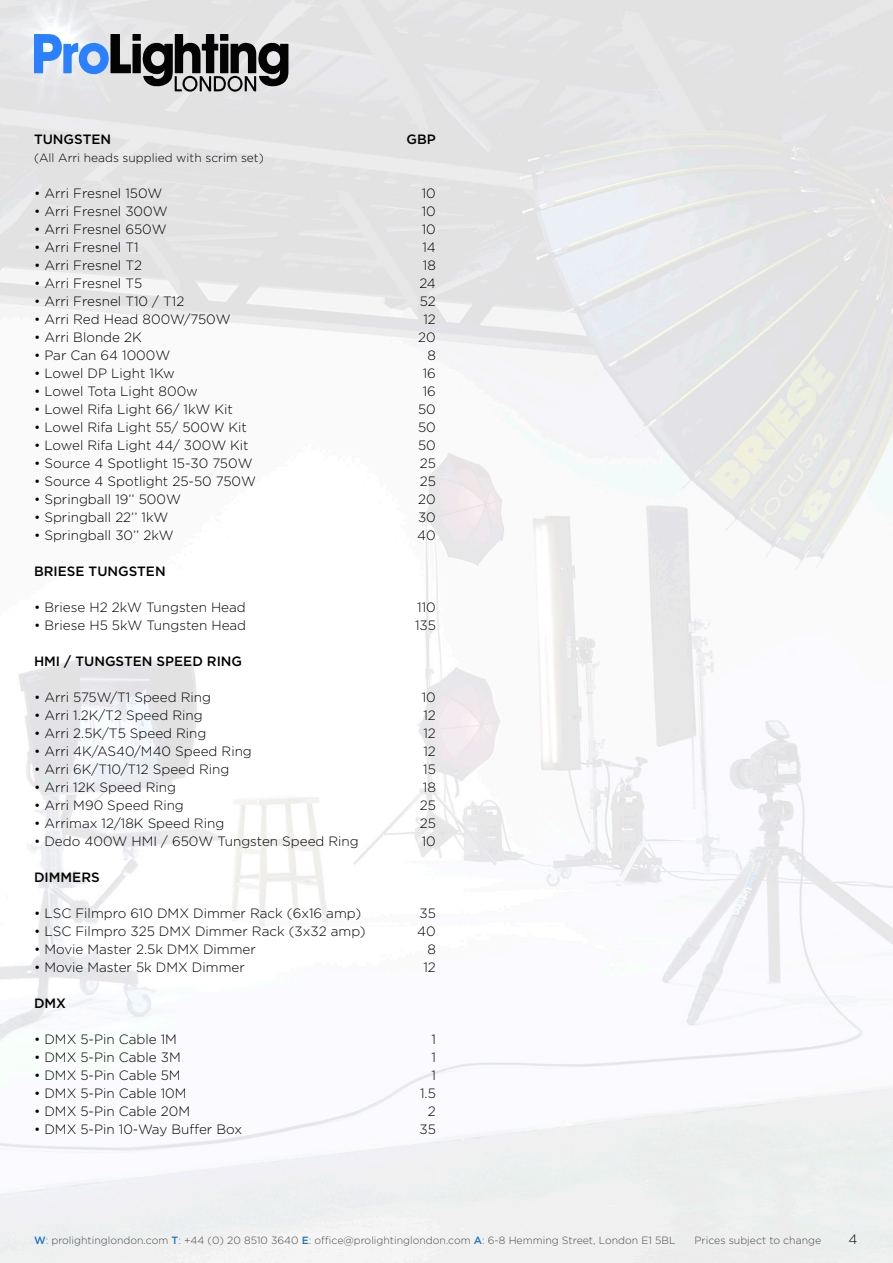
<style>
.page{position:relative;width:893px;height:1263px;background:#fff}
.page>*{position:absolute;margin:0;border:0;box-sizing:border-box;transform-origin:0 0}
.Paragraph_Style_2{font:300 13.5px "Gotham";color:#000}
.Paragraph_Style_2-2{font:500 13.5px "Gotham";color:#000}
.t1{font:300 12px "Gotham";color:#000}
.t2{font:300 10.5px "Gotham";color:#4a4a4a}
.s1{font-weight:500;color:#2175bb}
.s2{color:#2175bb}
</style>
<div class="page">
<img style="left:0;top:0;width:893px;height:1263px">
<svg style="left:34px;top:34px;width:254px;height:58px;background:#868f9d"></svg>
<p class="Paragraph_Style_2-2" style="left:34px;top:130px;width:79px">TUNGSTEN</p>
<p class="Paragraph_Style_2-2" style="left:406px;top:130px;width:31px">GBP</p>
<p class="t1" style="left:34px;top:150px;width:231px">(All Arri heads supplied with scrim set)</p>
<p class="Paragraph_Style_2" style="left:34px;top:185px;width:130px">• Arri Fresnel 150W</p>
<p class="Paragraph_Style_2" style="left:422px;top:185px;width:16px">10</p>
<p class="Paragraph_Style_2" style="left:34px;top:203px;width:135px">• Arri Fresnel 300W</p>
<p class="Paragraph_Style_2" style="left:422px;top:203px;width:16px">10</p>
<p class="Paragraph_Style_2" style="left:34px;top:221px;width:134px">• Arri Fresnel 650W</p>
<p class="Paragraph_Style_2" style="left:422px;top:221px;width:16px">10</p>
<p class="Paragraph_Style_2" style="left:34px;top:239px;width:106px">• Arri Fresnel T1</p>
<p class="Paragraph_Style_2" style="left:422px;top:239px;width:15px">14</p>
<p class="Paragraph_Style_2" style="left:34px;top:257px;width:110px">• Arri Fresnel T2</p>
<p class="Paragraph_Style_2" style="left:423px;top:257px;width:15px">18</p>
<p class="Paragraph_Style_2" style="left:34px;top:275px;width:110px">• Arri Fresnel T5</p>
<p class="Paragraph_Style_2" style="left:419px;top:275px;width:18px">24</p>
<p class="Paragraph_Style_2" style="left:34px;top:293px;width:152px">• Arri Fresnel T10 / T12</p>
<p class="Paragraph_Style_2" style="left:420px;top:293px;width:17px">52</p>
<p class="Paragraph_Style_2" style="left:34px;top:311px;width:198px">• Arri Red Head 800W/750W</p>
<p class="Paragraph_Style_2" style="left:423px;top:311px;width:14px">12</p>
<p class="Paragraph_Style_2" style="left:34px;top:329px;width:109px">• Arri Blonde 2K</p>
<p class="Paragraph_Style_2" style="left:418px;top:329px;width:19px">20</p>
<p class="Paragraph_Style_2" style="left:34px;top:347px;width:138px">• Par Can 64 1000W</p>
<p class="Paragraph_Style_2" style="left:427px;top:347px;width:10px">8</p>
<p class="Paragraph_Style_2" style="left:34px;top:365px;width:142px">• Lowel DP Light 1Kw</p>
<p class="Paragraph_Style_2" style="left:423px;top:365px;width:15px">16</p>
<p class="Paragraph_Style_2" style="left:34px;top:383px;width:165px">• Lowel Tota Light 800w</p>
<p class="Paragraph_Style_2" style="left:423px;top:383px;width:15px">16</p>
<p class="Paragraph_Style_2" style="left:34px;top:401px;width:200px">• Lowel Rifa Light 66/ 1kW Kit</p>
<p class="Paragraph_Style_2" style="left:418px;top:401px;width:19px">50</p>
<p class="Paragraph_Style_2" style="left:34px;top:419px;width:215px">• Lowel Rifa Light 55/ 500W Kit</p>
<p class="Paragraph_Style_2" style="left:418px;top:419px;width:19px">50</p>
<p class="Paragraph_Style_2" style="left:34px;top:437px;width:216px">• Lowel Rifa Light 44/ 300W Kit</p>
<p class="Paragraph_Style_2" style="left:418px;top:437px;width:19px">50</p>
<p class="Paragraph_Style_2" style="left:34px;top:455px;width:220px">• Source 4 Spotlight 15-30 750W</p>
<p class="Paragraph_Style_2" style="left:420px;top:455px;width:18px">25</p>
<p class="Paragraph_Style_2" style="left:34px;top:473px;width:224px">• Source 4 Spotlight 25-50 750W</p>
<p class="Paragraph_Style_2" style="left:420px;top:473px;width:18px">25</p>
<p class="Paragraph_Style_2" style="left:34px;top:491px;width:148px">• Springball 19’’ 500W</p>
<p class="Paragraph_Style_2" style="left:418px;top:491px;width:19px">20</p>
<p class="Paragraph_Style_2" style="left:34px;top:509px;width:136px">• Springball 22’’ 1kW</p>
<p class="Paragraph_Style_2" style="left:418px;top:509px;width:19px">30</p>
<p class="Paragraph_Style_2" style="left:34px;top:527px;width:141px">• Springball 30’’ 2kW</p>
<p class="Paragraph_Style_2" style="left:417px;top:527px;width:20px">40</p>
<p class="Paragraph_Style_2-2" style="left:34px;top:562px;width:133px">BRIESE TUNGSTEN</p>
<p class="Paragraph_Style_2" style="left:34px;top:599px;width:213px">• Briese H2 2kW Tungsten Head</p>
<p class="Paragraph_Style_2" style="left:417px;top:599px;width:20px">110</p>
<p class="Paragraph_Style_2" style="left:34px;top:617px;width:214px">• Briese H5 5kW Tungsten Head</p>
<p class="Paragraph_Style_2" style="left:415px;top:617px;width:22px">135</p>
<p class="Paragraph_Style_2-2" style="left:34px;top:652px;width:210px">HMI / TUNGSTEN SPEED RING</p>
<p class="Paragraph_Style_2" style="left:34px;top:689px;width:178px">• Arri 575W/T1 Speed Ring</p>
<p class="Paragraph_Style_2" style="left:422px;top:689px;width:16px">10</p>
<p class="Paragraph_Style_2" style="left:34px;top:707px;width:170px">• Arri 1.2K/T2 Speed Ring</p>
<p class="Paragraph_Style_2" style="left:423px;top:707px;width:14px">12</p>
<p class="Paragraph_Style_2" style="left:34px;top:725px;width:174px">• Arri 2.5K/T5 Speed Ring</p>
<p class="Paragraph_Style_2" style="left:423px;top:725px;width:14px">12</p>
<p class="Paragraph_Style_2" style="left:34px;top:743px;width:219px">• Arri 4K/AS40/M40 Speed Ring</p>
<p class="Paragraph_Style_2" style="left:423px;top:743px;width:14px">12</p>
<p class="Paragraph_Style_2" style="left:34px;top:761px;width:197px">• Arri 6K/T10/T12 Speed Ring</p>
<p class="Paragraph_Style_2" style="left:423px;top:761px;width:14px">15</p>
<p class="Paragraph_Style_2" style="left:34px;top:779px;width:144px">• Arri 12K Speed Ring</p>
<p class="Paragraph_Style_2" style="left:423px;top:779px;width:15px">18</p>
<p class="Paragraph_Style_2" style="left:34px;top:797px;width:151px">• Arri M90 Speed Ring</p>
<p class="Paragraph_Style_2" style="left:420px;top:797px;width:18px">25</p>
<p class="Paragraph_Style_2" style="left:34px;top:815px;width:192px">• Arrimax 12/18K Speed Ring</p>
<p class="Paragraph_Style_2" style="left:420px;top:815px;width:18px">25</p>
<p class="Paragraph_Style_2" style="left:34px;top:833px;width:326px">• Dedo 400W HMI / 650W Tungsten Speed Ring</p>
<p class="Paragraph_Style_2" style="left:422px;top:833px;width:16px">10</p>
<p class="Paragraph_Style_2-2" style="left:34px;top:868px;width:67px">DIMMERS</p>
<p class="Paragraph_Style_2" style="left:34px;top:905px;width:329px">• LSC Filmpro 610 DMX Dimmer Rack (6x16 amp)</p>
<p class="Paragraph_Style_2" style="left:419px;top:905px;width:18px">35</p>
<p class="Paragraph_Style_2" style="left:34px;top:923px;width:333px">• LSC Filmpro 325 DMX Dimmer Rack (3x32 amp)</p>
<p class="Paragraph_Style_2" style="left:417px;top:923px;width:20px">40</p>
<p class="Paragraph_Style_2" style="left:34px;top:941px;width:223px">• Movie Master 2.5k DMX Dimmer</p>
<p class="Paragraph_Style_2" style="left:427px;top:941px;width:10px">8</p>
<p class="Paragraph_Style_2" style="left:34px;top:959px;width:212px">• Movie Master 5k DMX Dimmer</p>
<p class="Paragraph_Style_2" style="left:423px;top:959px;width:14px">12</p>
<p class="Paragraph_Style_2-2" style="left:34px;top:994px;width:34px">DMX</p>
<p class="Paragraph_Style_2" style="left:34px;top:1031px;width:145px">• DMX 5-Pin Cable 1M</p>
<p class="Paragraph_Style_2" style="left:431px;top:1031px;width:6px">1</p>
<p class="Paragraph_Style_2" style="left:34px;top:1049px;width:148px">• DMX 5-Pin Cable 3M</p>
<p class="Paragraph_Style_2" style="left:431px;top:1049px;width:6px">1</p>
<p class="Paragraph_Style_2" style="left:34px;top:1067px;width:148px">• DMX 5-Pin Cable 5M</p>
<p class="Paragraph_Style_2" style="left:431px;top:1067px;width:6px">1</p>
<p class="Paragraph_Style_2" style="left:34px;top:1085px;width:154px">• DMX 5-Pin Cable 10M</p>
<p class="Paragraph_Style_2" style="left:420px;top:1085px;width:17px">1.5</p>
<p class="Paragraph_Style_2" style="left:34px;top:1103px;width:158px">• DMX 5-Pin Cable 20M</p>
<p class="Paragraph_Style_2" style="left:428px;top:1103px;width:9px">2</p>
<p class="Paragraph_Style_2" style="left:34px;top:1121px;width:209px">• DMX 5-Pin 10-Way Buffer Box</p>
<p class="Paragraph_Style_2" style="left:419px;top:1121px;width:18px">35</p>
<p class="t2" style="left:34px;top:1233px;width:643px"><span class="s1">W</span><span class="s2">:</span> prolightinglondon.com <span class="s1">T</span><span class="s2">:</span> +44 (0) 20 8510 3640 <span class="s1">E</span><span class="s2">:</span> office@prolightinglondon.com <span class="s1">A</span><span class="s2">:</span> 6-8 Hemming Street, London E1 5BL</p>
<p class="t2" style="left:694px;top:1233px;width:128px">Prices subject to change</p>
<p class="Paragraph_Style_2" style="left:848px;top:1231px;width:10px">4</p>
</div>
